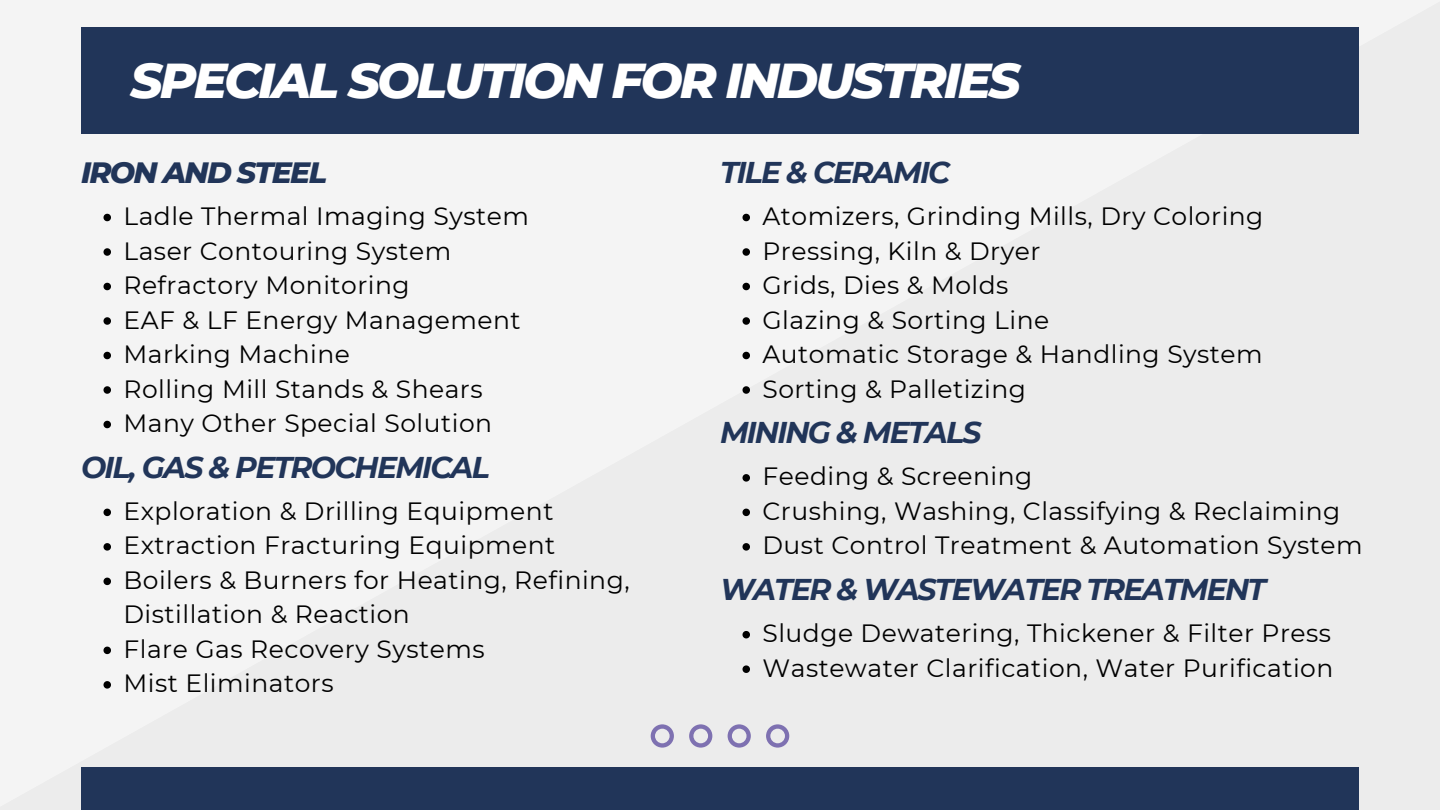
<style>
.page{position:relative;width:1440px;height:810px;background:#ececec}
.page>*{position:absolute;margin:0;border:0;box-sizing:border-box;transform-origin:0 0}
.t1{font:italic 800 50px "Montserrat";letter-spacing:-.06em;color:#fff}
.t2{font:italic 700 30px "Montserrat";letter-spacing:-.06em;color:#213559}
.t3{font:italic 800 30px "Montserrat";letter-spacing:-.06em;color:#213559}
.t4{font:25px/34.5px "Montserrat";letter-spacing:.02em;color:#000}
</style>
<div class="page">
<svg style="left:651px;top:724px;width:138px;height:24px;background:#c9c5d9"></svg>
<div style="left:81px;top:767px;width:1278px;height:43px;background:#213559"></div>
<div style="left:81px;top:27px;width:1278px;height:107px;background:#213559"></div>
<svg style="left:104px;top:214px;width:7px;height:7px"></svg>
<svg style="left:104px;top:248px;width:7px;height:8px"></svg>
<svg style="left:104px;top:283px;width:7px;height:7px"></svg>
<svg style="left:104px;top:317px;width:7px;height:8px"></svg>
<svg style="left:104px;top:352px;width:7px;height:7px"></svg>
<svg style="left:104px;top:386px;width:7px;height:8px"></svg>
<svg style="left:104px;top:421px;width:7px;height:7px"></svg>
<svg style="left:104px;top:509px;width:7px;height:7px"></svg>
<svg style="left:104px;top:543px;width:7px;height:8px"></svg>
<svg style="left:104px;top:578px;width:7px;height:7px"></svg>
<svg style="left:104px;top:647px;width:7px;height:7px"></svg>
<svg style="left:104px;top:681px;width:7px;height:8px"></svg>
<svg style="left:742px;top:214px;width:8px;height:7px"></svg>
<svg style="left:742px;top:248px;width:8px;height:8px"></svg>
<svg style="left:742px;top:283px;width:8px;height:7px"></svg>
<svg style="left:742px;top:317px;width:8px;height:8px"></svg>
<svg style="left:742px;top:352px;width:8px;height:7px"></svg>
<svg style="left:742px;top:386px;width:8px;height:8px"></svg>
<svg style="left:742px;top:474px;width:8px;height:8px"></svg>
<svg style="left:742px;top:509px;width:8px;height:7px"></svg>
<svg style="left:742px;top:543px;width:8px;height:8px"></svg>
<svg style="left:742px;top:631px;width:8px;height:7px"></svg>
<svg style="left:742px;top:665px;width:8px;height:8px"></svg>
<h1 class="t1" style="left:130px;top:50px;width:892px">SPECIAL SOLUTION FOR INDUSTRIES</h1>
<p class="t3" style="left:81px;top:154px;width:247px">IRON AND STEEL</p>
<p class="t4" style="left:123px;top:199px;width:407px">Ladle Thermal Imaging System<br>Laser Contouring System<br>Refractory Monitoring<br>EAF &amp; LF Energy Management<br>Marking Machine<br>Rolling Mill Stands &amp; Shears<br>Many Other Special Solution</p>
<p class="t2" style="left:81px;top:449px;width:410px">OIL, GAS &amp; PETROCHEMICAL</p>
<p class="t4" style="left:123px;top:494px;width:508px">Exploration &amp; Drilling Equipment<br>Extraction Fracturing Equipment<br>Boilers &amp; Burners for Heating, Refining,<br>Distillation &amp; Reaction<br>Flare Gas Recovery Systems<br>Mist Eliminators</p>
<p class="t2" style="left:720px;top:154px;width:232px">TILE &amp; CERAMIC</p>
<p class="t4" style="left:762px;top:199px;width:502px">Atomizers, Grinding Mills, Dry Coloring<br>Pressing, Kiln &amp; Dryer<br>Grids, Dies &amp; Molds<br>Glazing &amp; Sorting Line<br>Automatic Storage &amp; Handling System<br>Sorting &amp; Palletizing</p>
<p class="t2" style="left:720px;top:414px;width:263px">MINING &amp; METALS</p>
<p class="t4" style="left:762px;top:459px;width:602px">Feeding &amp; Screening<br>Crushing, Washing, Classifying &amp; Reclaiming<br>Dust Control Treatment &amp; Automation System</p>
<p class="t2" style="left:720px;top:571px;width:548px">WATER &amp; WASTEWATER TREATMENT</p>
<p class="t4" style="left:762px;top:616px;width:572px">Sludge Dewatering, Thickener &amp; Filter Press<br>Wastewater Clarification, Water Purification</p>
</div>
